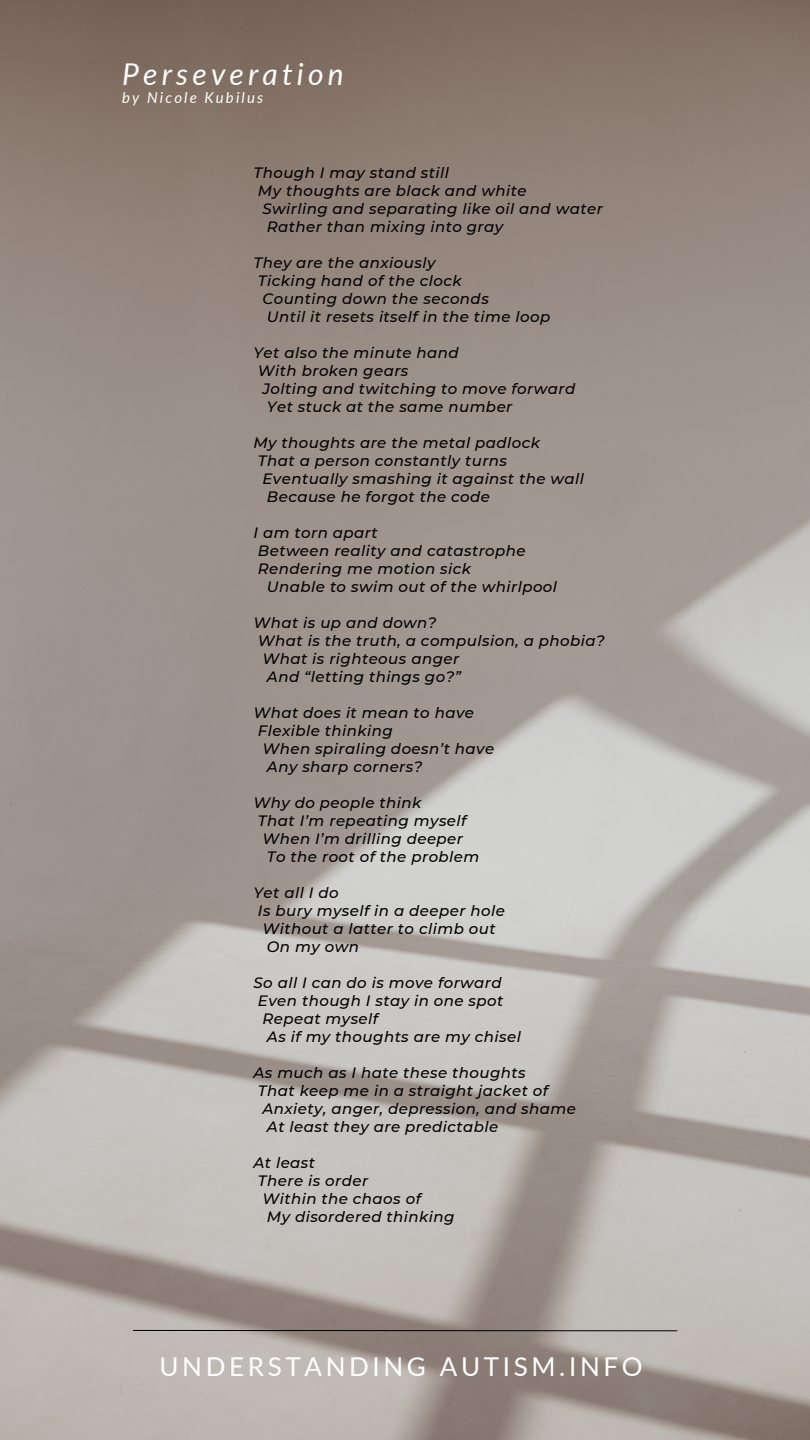
<style>
.page{position:relative;width:810px;height:1440px;background:#fff}
.page>*{position:absolute;margin:0;border:0;box-sizing:border-box;transform-origin:0 0}
.t1{font:italic 30px "Lato";letter-spacing:.14em;color:#fff}
.t2{font:26px "Lato";letter-spacing:.14em;color:#fff}
.t3{font:italic 500 15px "Montserrat";letter-spacing:.03em;color:#000}
.t4{font:italic 15px "Lato";letter-spacing:.14em;color:#fff}
</style>
<div class="page">
<img style="left:0;top:0;width:810px;height:1440px">
<svg style="left:133px;top:1330px;width:545px;height:2px"></svg>
<p class="t1" style="left:122px;top:55px;width:223px">Perseveration</p>
<p class="t4" style="left:122px;top:89px;width:142px">by Nicole Kubilus</p>
<p class="t3" style="left:253px;top:163px;width:197px">Though I may stand still</p>
<p class="t3" style="left:258px;top:181px;width:270px">My thoughts are black and white</p>
<p class="t3" style="left:262px;top:199px;width:342px">Swirling and separating like oil and water</p>
<p class="t3" style="left:267px;top:217px;width:238px">Rather than mixing into gray</p>
<p class="t3" style="left:253px;top:253px;width:183px">They are the anxiously</p>
<p class="t3" style="left:258px;top:271px;width:205px">Ticking hand of the clock</p>
<p class="t3" style="left:262px;top:289px;width:228px">Counting down the seconds</p>
<p class="t3" style="left:267px;top:307px;width:285px">Until it resets itself in the time loop</p>
<p class="t3" style="left:253px;top:343px;width:207px">Yet also the minute hand</p>
<p class="t3" style="left:258px;top:361px;width:152px">With broken gears</p>
<p class="t3" style="left:262px;top:379px;width:314px">Jolting and twitching to move forward</p>
<p class="t3" style="left:267px;top:397px;width:247px">Yet stuck at the same number</p>
<p class="t3" style="left:253px;top:433px;width:288px">My thoughts are the metal padlock</p>
<p class="t3" style="left:258px;top:451px;width:251px">That a person constantly turns</p>
<p class="t3" style="left:262px;top:469px;width:323px">Eventually smashing it against the wall</p>
<p class="t3" style="left:267px;top:487px;width:225px">Because he forgot the code</p>
<p class="t3" style="left:253px;top:523px;width:126px">I am torn apart</p>
<p class="t3" style="left:258px;top:541px;width:269px">Between reality and catastrophe</p>
<p class="t3" style="left:258px;top:559px;width:214px">Rendering me motion sick</p>
<p class="t3" style="left:267px;top:577px;width:292px">Unable to swim out of the whirlpool</p>
<p class="t3" style="left:253px;top:613px;width:185px">What is up and down?</p>
<p class="t3" style="left:258px;top:631px;width:348px">What is the truth, a compulsion, a phobia?</p>
<p class="t3" style="left:262px;top:649px;width:198px">What is righteous anger</p>
<p class="t3" style="left:267px;top:667px;width:196px">And “letting things go?”</p>
<p class="t3" style="left:253px;top:703px;width:222px">What does it mean to have</p>
<p class="t3" style="left:258px;top:721px;width:136px">Flexible thinking</p>
<p class="t3" style="left:262px;top:739px;width:233px">When spiraling doesn’t have</p>
<p class="t3" style="left:267px;top:757px;width:157px">Any sharp corners?</p>
<p class="t3" style="left:253px;top:793px;width:169px">Why do people think</p>
<p class="t3" style="left:258px;top:811px;width:210px">That I’m repeating myself</p>
<p class="t3" style="left:262px;top:829px;width:202px">When I’m drilling deeper</p>
<p class="t3" style="left:267px;top:847px;width:214px">To the root of the problem</p>
<p class="t3" style="left:253px;top:883px;width:87px">Yet all I do</p>
<p class="t3" style="left:258px;top:901px;width:249px">Is bury myself in a deeper hole</p>
<p class="t3" style="left:262px;top:919px;width:235px">Without a latter to climb out</p>
<p class="t3" style="left:267px;top:937px;width:93px">On my own</p>
<p class="t3" style="left:253px;top:973px;width:250px">So all I can do is move forward</p>
<p class="t3" style="left:258px;top:991px;width:247px">Even though I stay in one spot</p>
<p class="t3" style="left:262px;top:1009px;width:117px">Repeat myself</p>
<p class="t3" style="left:267px;top:1027px;width:255px">As if my thoughts are my chisel</p>
<p class="t3" style="left:253px;top:1063px;width:274px">As much as I hate these thoughts</p>
<p class="t3" style="left:258px;top:1081px;width:292px">That keep me in a straight jacket of</p>
<p class="t3" style="left:262px;top:1099px;width:315px">Anxiety, anger, depression, and shame</p>
<p class="t3" style="left:267px;top:1117px;width:233px">At least they are predictable</p>
<p class="t3" style="left:253px;top:1153px;width:63px">At least</p>
<p class="t3" style="left:258px;top:1171px;width:112px">There is order</p>
<p class="t3" style="left:262px;top:1189px;width:160px">Within the chaos of</p>
<p class="t3" style="left:267px;top:1207px;width:189px">My disordered thinking</p>
<p class="t2" style="left:160px;top:1351px;width:485px">UNDERSTANDING AUTISM.INFO</p>
</div>
